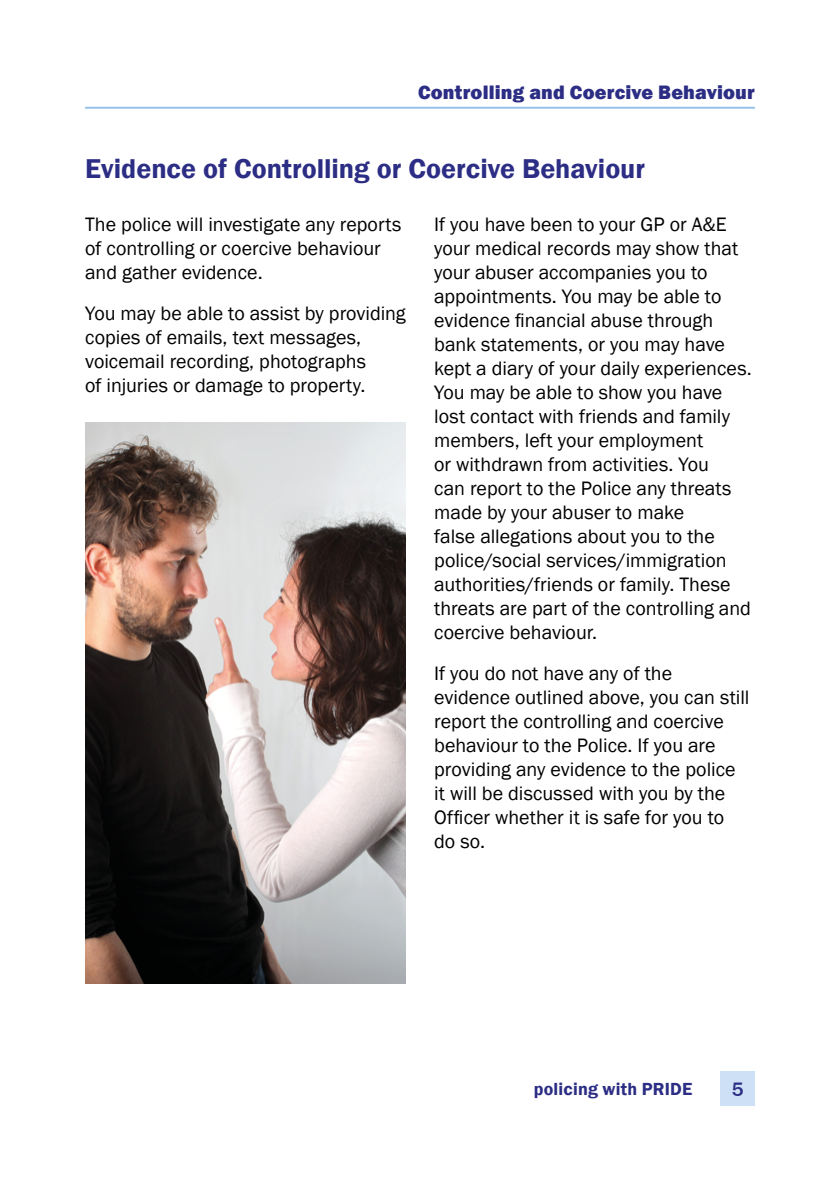
<style>
.page{position:relative;width:840px;height:1191px;background:#fff}
.page>*{position:absolute;margin:0;border:0;box-sizing:border-box;transform-origin:0 0}
.t1{font:600 28px "Franklin Gothic";color:#2c2d84}
.t2{font:20px/24px "Franklin Gothic";color:#000}
.t3{font:800 20px "Franklin Gothic";letter-spacing:.01em;color:#2c2d84}
.t4{font:500 20px "Franklin Gothic";color:#2c2d84}
.t5{font:600 18px "Franklin Gothic";letter-spacing:.01em;color:#2c2d84}
</style>
<div class="page">
<div style="left:720px;top:1071px;width:34px;height:35px;background:#cee0f5"></div>
<hr style="left:85px;top:107px;width:669px;height:2px;background:#96c2e9">
<img style="left:85px;top:422px;width:320px;height:562px">
<p class="t3" style="left:418px;top:79px;width:338px">Controlling and Coercive Behaviour</p>
<h1 class="t1" style="left:85px;top:152px;width:561px">Evidence of Controlling or Coercive Behaviour</h1>
<p class="t2" style="left:85px;top:212px;width:317px">The police will investigate any reports of controlling or coercive behaviour and gather evidence.</p>
<p class="t2" style="left:85px;top:301px;width:322px">You may be able to assist by providing copies of emails, text messages, voicemail recording, photographs<br>of injuries or damage to property.</p>
<p class="t2" style="left:434px;top:212px;width:319px">If you have been to your GP or A&amp;E your medical records may show that your abuser accompanies you to appointments. You may be able to evidence financial abuse through bank statements, or you may have kept a diary of your daily experiences.<br>You may be able to show you have lost contact with friends and family members, left your employment<br>or withdrawn from activities. You<br>can report to the Police any threats made by your abuser to make<br>false allegations about you to the police/social services/immigration authorities/friends or family. These threats are part of the controlling and coercive behaviour.</p>
<p class="t2" style="left:434px;top:661px;width:316px">If you do not have any of the evidence outlined above, you can still report the controlling and coercive behaviour to the Police. If you are providing any evidence to the police it will be discussed with you by the<br>Officer whether it is safe for you to do so.</p>
<p class="t5" style="left:533px;top:1078px;width:160px">policing with PRIDE</p>
<p class="t4" style="left:731px;top:1076px;width:13px">5</p>
</div>
